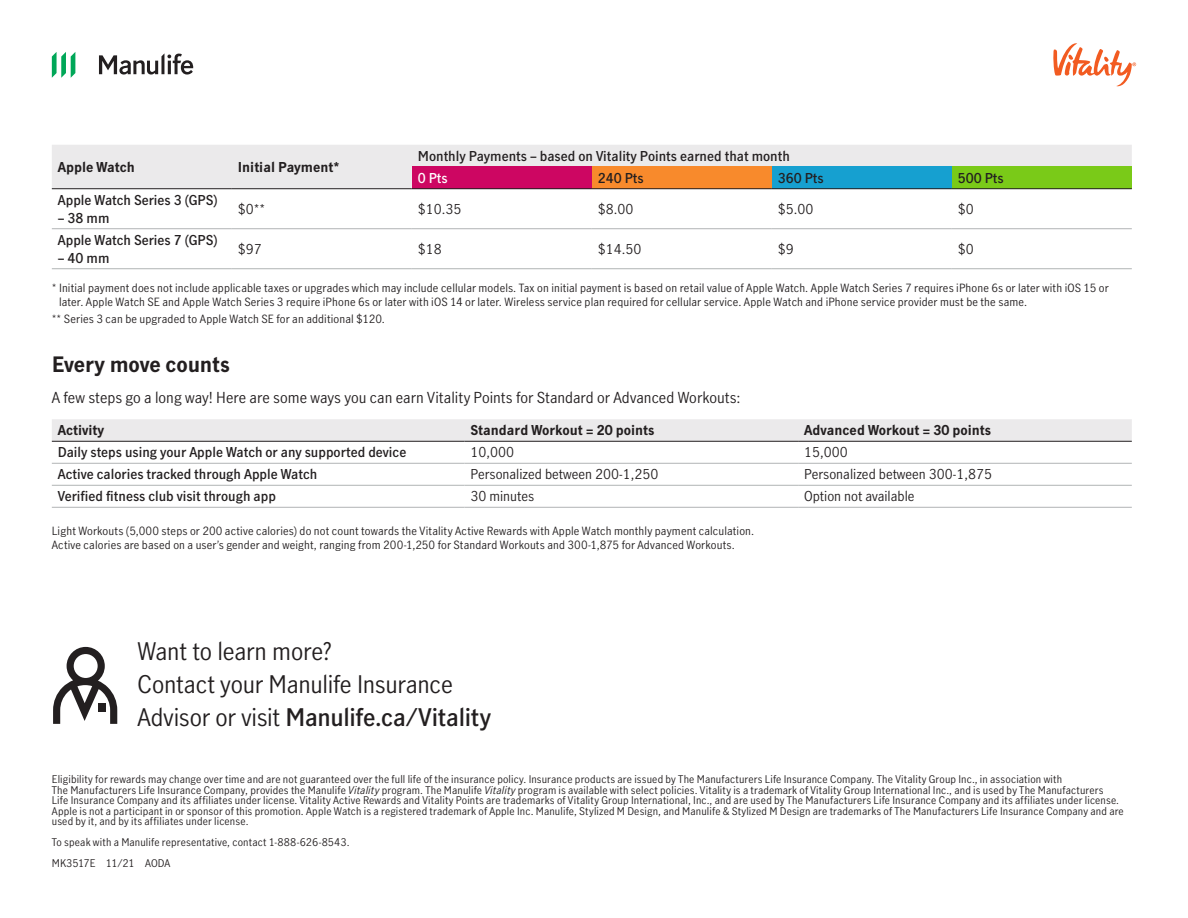
<style>
.page{position:relative;width:1188px;height:918px;background:#fff}
.page>*{position:absolute;margin:0;border:0;box-sizing:border-box;transform-origin:0 0}
.CTA___Light_16_20{font:24px/33px "Manulife JH Sans Optimized";letter-spacing:-.01em;color:#231f20}
.Header___Bold_14_18{font:700 21px "Manulife JH Sans Optimized";letter-spacing:-.01em;color:#231f20}
.Body_text___Light_1{font:15px "Manulife JH Sans Optimized";color:#231f20}
.Table_subheader___D{font:600 13.5px "Manulife JH Sans Optimized";color:#231f20}
.Table_body_text___L{font:13.5px "Manulife JH Sans Optimized";color:#231f20}
.Table_header___Bold{font:700 13.5px "Manulife JH Sans Optimized";color:#231f20}
.Table_subheader___D-2{font:600 13.5px "Manulife JH Sans Optimized";color:#fff}
.Footnote_w_space{font:11.25px/13.5px "Manulife JH Sans Optimized";letter-spacing:.015em;color:#231f20}
.Form_number___Light{font:10.5px/10.5px "Manulife JH Sans Optimized";letter-spacing:.015em;color:#231f20}
.Form_number___Light-2{font:10.5px "Manulife JH Sans Optimized";letter-spacing:-.005em;color:#231f20}
.s1{font-weight:600}
.s2{font-style:italic}
</style>
<div class="page">
<svg style="left:99px;top:53px;width:94px;height:22px"></svg>
<svg style="left:52px;top:52px;width:23px;height:26px"></svg>
<svg style="left:1053px;top:43px;width:83px;height:43px"></svg>
<div style="left:52px;top:145px;width:1080px;height:43px;background:#ebeaeb"></div>
<div style="left:412px;top:167px;width:180px;height:22px;background:#cd0662"></div>
<div style="left:592px;top:167px;width:180px;height:22px;background:#f88a2c"></div>
<div style="left:772px;top:167px;width:180px;height:22px;background:#16a0d0"></div>
<div style="left:952px;top:167px;width:180px;height:22px;background:#7aca18"></div>
<hr style="left:52px;top:228px;width:180px;height:1px;background:#b1b4b5">
<hr style="left:232px;top:228px;width:180px;height:1px;background:#b1b4b5">
<hr style="left:412px;top:228px;width:180px;height:1px;background:#b1b4b5">
<hr style="left:592px;top:228px;width:180px;height:1px;background:#b1b4b5">
<hr style="left:772px;top:228px;width:180px;height:1px;background:#b1b4b5">
<hr style="left:952px;top:228px;width:180px;height:1px;background:#b1b4b5">
<hr style="left:52px;top:268px;width:180px;height:1px;background:#b1b4b5">
<hr style="left:232px;top:268px;width:180px;height:1px;background:#b1b4b5">
<hr style="left:412px;top:268px;width:180px;height:1px;background:#b1b4b5">
<hr style="left:592px;top:268px;width:180px;height:1px;background:#b1b4b5">
<hr style="left:772px;top:268px;width:180px;height:1px;background:#b1b4b5">
<hr style="left:952px;top:268px;width:180px;height:1px;background:#b1b4b5">
<hr style="left:52px;top:188px;width:180px;height:1px;background:#231f20">
<hr style="left:232px;top:188px;width:180px;height:1px;background:#231f20">
<hr style="left:412px;top:188px;width:180px;height:1px;background:#231f20">
<hr style="left:592px;top:188px;width:180px;height:1px;background:#231f20">
<hr style="left:772px;top:188px;width:180px;height:1px;background:#231f20">
<hr style="left:952px;top:188px;width:180px;height:1px;background:#231f20">
<div style="left:52px;top:419px;width:1080px;height:22px;background:#ebeaeb"></div>
<hr style="left:52px;top:507px;width:412px;height:1px;background:#b1b4b5">
<hr style="left:464px;top:507px;width:334px;height:1px;background:#b1b4b5">
<hr style="left:798px;top:507px;width:334px;height:1px;background:#b1b4b5">
<hr style="left:52px;top:463px;width:412px;height:1px;background:#b1b4b5">
<hr style="left:464px;top:463px;width:334px;height:1px;background:#b1b4b5">
<hr style="left:798px;top:463px;width:334px;height:1px;background:#b1b4b5">
<hr style="left:52px;top:485px;width:412px;height:1px;background:#b1b4b5">
<hr style="left:464px;top:485px;width:334px;height:1px;background:#b1b4b5">
<hr style="left:798px;top:485px;width:334px;height:1px;background:#b1b4b5">
<hr style="left:52px;top:441px;width:412px;height:1px;background:#231f20">
<hr style="left:464px;top:441px;width:334px;height:1px;background:#231f20">
<hr style="left:798px;top:441px;width:334px;height:1px;background:#231f20">
<svg style="left:53px;top:647px;width:64px;height:77px"></svg>
<div style="left:98px;top:704px;width:7px;height:8px;background:#231f20"></div>
<p class="Table_header___Bold" style="left:58px;top:157px;width:79px">Apple Watch</p>
<p class="Table_header___Bold" style="left:238px;top:157px;width:103px">Initial Payment*</p>
<p class="Table_subheader___D" style="left:418px;top:147px;width:374px">Monthly Payments – based on Vitality Points earned that month</p>
<p class="Table_subheader___D-2" style="left:418px;top:169px;width:31px">0 Pts</p>
<p class="Table_subheader___D" style="left:598px;top:169px;width:47px">240 Pts</p>
<p class="Table_subheader___D" style="left:778px;top:169px;width:47px">360 Pts</p>
<p class="Table_subheader___D" style="left:958px;top:169px;width:47px">500 Pts</p>
<p class="Table_subheader___D" style="left:58px;top:191px;width:161px">Apple Watch Series 3 (GPS)</p>
<p class="Table_subheader___D" style="left:58px;top:209px;width:53px">– 38 mm</p>
<p class="Table_body_text___L" style="left:238px;top:200px;width:29px">$0**</p>
<p class="Table_body_text___L" style="left:418px;top:200px;width:45px">$10.35</p>
<p class="Table_body_text___L" style="left:598px;top:200px;width:37px">$8.00</p>
<p class="Table_body_text___L" style="left:778px;top:200px;width:37px">$5.00</p>
<p class="Table_body_text___L" style="left:958px;top:200px;width:17px">$0</p>
<p class="Table_subheader___D" style="left:58px;top:231px;width:161px">Apple Watch Series 7 (GPS)</p>
<p class="Table_subheader___D" style="left:58px;top:249px;width:53px">– 40 mm</p>
<p class="Table_body_text___L" style="left:238px;top:240px;width:25px">$97</p>
<p class="Table_body_text___L" style="left:418px;top:240px;width:25px">$18</p>
<p class="Table_body_text___L" style="left:598px;top:240px;width:45px">$14.50</p>
<p class="Table_body_text___L" style="left:778px;top:240px;width:17px">$9</p>
<p class="Table_body_text___L" style="left:958px;top:240px;width:17px">$0</p>
<p class="Footnote_w_space" style="left:59px;top:281px;width:1051px;text-indent:-7px">* Initial payment does not include applicable taxes or upgrades which may include cellular models. Tax on initial payment is based on retail value of Apple Watch. Apple Watch Series 7 requires iPhone 6s or later with iOS 15 or later. Apple Watch SE and Apple Watch Series 3 require iPhone 6s or later with iOS 14 or later. Wireless service plan required for cellular service. Apple Watch and iPhone service provider must be the same.</p>
<p class="Footnote_w_space" style="left:52px;top:311px;width:335px">** Series 3 can be upgraded to Apple Watch SE for an additional $120.</p>
<h2 class="Header___Bold_14_18" style="left:52px;top:349px;width:179px">Every move counts</h2>
<p class="Body_text___Light_1" style="left:52px;top:387px;width:690px">A few steps go a long way! Here are some ways you can earn Vitality Points for Standard or Advanced Workouts:</p>
<p class="Table_header___Bold" style="left:58px;top:421px;width:48px">Activity</p>
<p class="Table_header___Bold" style="left:470px;top:421px;width:186px">Standard Workout = 20 points</p>
<p class="Table_header___Bold" style="left:804px;top:421px;width:188px">Advanced Workout = 30 points</p>
<p class="Table_subheader___D" style="left:58px;top:443px;width:350px">Daily steps using your Apple Watch or any supported device</p>
<p class="Table_body_text___L" style="left:470px;top:443px;width:45px">10,000</p>
<p class="Table_body_text___L" style="left:804px;top:443px;width:45px">15,000</p>
<p class="Table_subheader___D" style="left:58px;top:465px;width:261px">Active calories tracked through Apple Watch</p>
<p class="Table_body_text___L" style="left:470px;top:465px;width:189px">Personalized between 200-1,250</p>
<p class="Table_body_text___L" style="left:804px;top:465px;width:189px">Personalized between 300-1,875</p>
<p class="Table_subheader___D" style="left:58px;top:487px;width:220px">Verified fitness club visit through app</p>
<p class="Table_body_text___L" style="left:470px;top:487px;width:65px">30 minutes</p>
<p class="Table_body_text___L" style="left:804px;top:487px;width:112px">Option not available</p>
<p class="Footnote_w_space" style="left:52px;top:524px;width:704px">Light Workouts (5,000 steps or 200 active calories) do not count towards the Vitality Active Rewards with Apple Watch monthly payment calculation.<br>Active calories are based on a user’s gender and weight, ranging from 200-1,250 for Standard Workouts and 300-1,875 for Advanced Workouts.</p>
<p class="CTA___Light_16_20" style="left:138px;top:634px;width:355px">Want to learn more?<br>Contact your Manulife Insurance<br>Advisor or visit <span class="s1">Manulife.ca/Vitality</span></p>
<p class="Form_number___Light" style="left:52px;top:774px;width:1074px">Eligibility for rewards may change over time and are not guaranteed over the full life of the insurance policy. Insurance products are issued by The Manufacturers Life Insurance Company. The Vitality Group Inc., in association with<br>The Manufacturers Life Insurance Company, provides the Manulife <span class="s2">Vitality</span> program. The Manulife <span class="s2">Vitality</span> program is available with select policies. Vitality is a trademark of Vitality Group International Inc., and is used by The Manufacturers<br>Life Insurance Company and its affiliates under license. Vitality Active Rewards and Vitality Points are trademarks of Vitality Group International, Inc., and are used by The Manufacturers Life Insurance Company and its affiliates under license.<br>Apple is not a participant in or sponsor of this promotion. Apple Watch is a registered trademark of Apple Inc. Manulife, Stylized M Design, and Manulife &amp; Stylized M Design are trademarks of The Manufacturers Life Insurance Company and are used by it, and by its affiliates under license.</p>
<p class="Form_number___Light" style="left:52px;top:836px;width:299px">To speak with a Manulife representative, contact 1-888-626-8543.</p>
<p class="Form_number___Light-2" style="left:52px;top:855px;width:120px">MK3517E 11/21 AODA</p>
</div>
